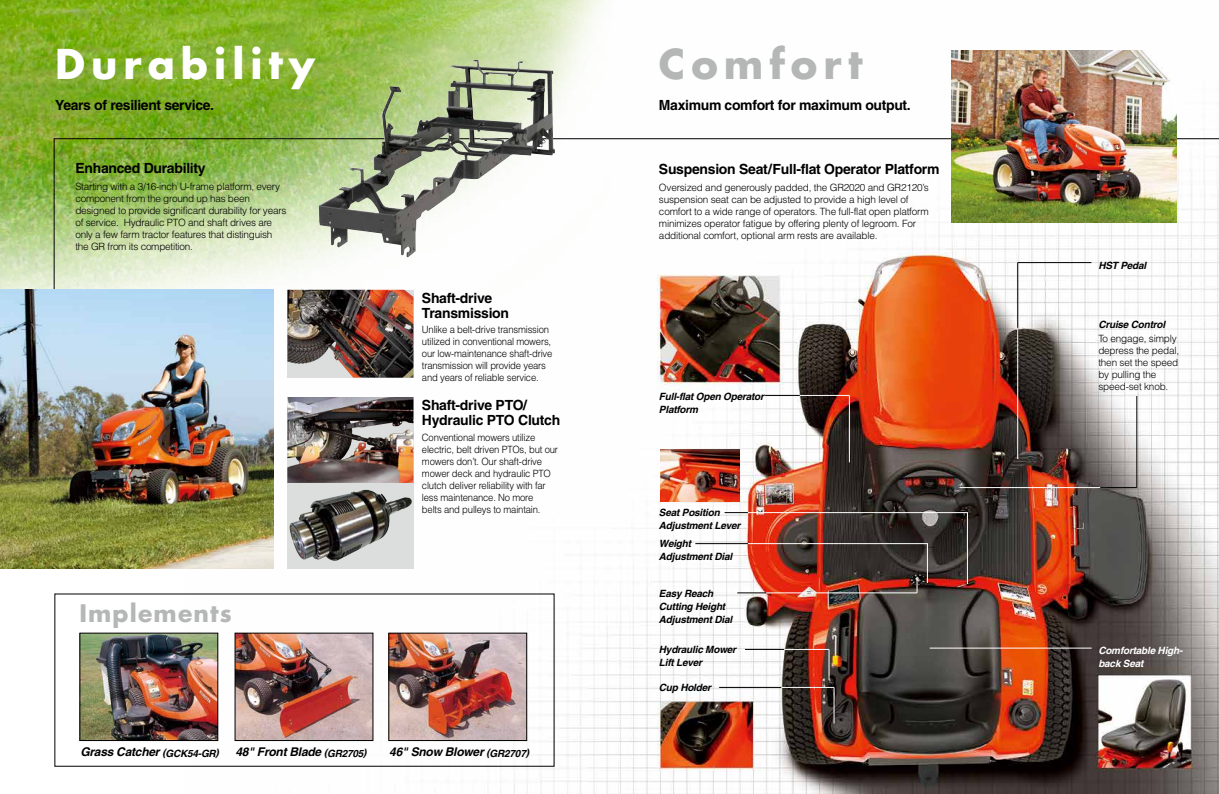
<style>
.page{position:relative;width:1219px;height:794px;background:#fff}
.page>*{position:absolute;margin:0;border:0;box-sizing:border-box;transform-origin:0 0}
.t1{font:700 40px "Futura";letter-spacing:.15em;color:#fff}
.t2{font:700 40px "Futura";letter-spacing:.15em;color:#b5b6b6}
.t3{font:700 23.5px "Futura";letter-spacing:.05em;color:#b5b6b6}
.t4{font:700 14px/15px "Helvetica";letter-spacing:-.02em;color:#000}
.t5{font:italic 700 12px "Helvetica";letter-spacing:-.02em;color:#000}
.t6{font:300 10px/12px "Helvetica";letter-spacing:-.02em;color:#000}
.t7{font:300 10px/12px "Helvetica";letter-spacing:-.02em;color:#000;scale:.95 1}
.t8{font:italic 700 10px/13px "Helvetica";letter-spacing:-.02em;color:#000}
.t9{font:italic 700 10px/13px "Helvetica";letter-spacing:-.02em;color:#fff}
.s1{font-size:10px}
</style>
<div class="page">
<img style="left:186px;top:113px;width:1033px;height:681px">
<img style="left:0;top:0;width:613px;height:385px">
<hr style="left:54px;top:138px;width:1165px;height:1px;background:#000">
<hr style="left:719px;top:687px;width:115px;height:1px;background:#000">
<hr style="left:781px;top:687px;width:53px;height:1px;background:#fff">
<hr style="left:745px;top:649px;width:40px;height:1px;background:#000">
<hr style="left:784px;top:649px;width:45px;height:1px;background:#fff">
<hr style="left:834px;top:687px;width:1px;height:36px;background:#fff">
<hr style="left:1017px;top:262px;width:1px;height:73px;background:#000">
<hr style="left:1017px;top:328px;width:1px;height:131px;background:#fff">
<hr style="left:1018px;top:262px;width:73px;height:1px;background:#000">
<hr style="left:766px;top:592px;width:151px;height:1px;background:#fff">
<hr style="left:959px;top:487px;width:147px;height:1px;background:#fff">
<hr style="left:1100px;top:487px;width:37px;height:1px;background:#000">
<hr style="left:1137px;top:396px;width:1px;height:91px;background:#000">
<svg style="left:737px;top:592px;width:29px;height:1px"></svg>
<svg style="left:917px;top:577px;width:1px;height:16px"></svg>
<hr style="left:930px;top:648px;width:162px;height:1px;background:#fff">
<svg style="left:725px;top:512px;width:23px;height:1px"></svg>
<hr style="left:748px;top:512px;width:220px;height:1px;background:#fff">
<hr style="left:967px;top:512px;width:1px;height:72px;background:#fff">
<hr style="left:695px;top:543px;width:53px;height:1px;background:#000">
<hr style="left:748px;top:543px;width:180px;height:1px;background:#fff">
<hr style="left:927px;top:543px;width:1px;height:40px;background:#fff">
<hr style="left:765px;top:395px;width:53px;height:1px;background:#000">
<hr style="left:800px;top:395px;width:49px;height:1px;background:#fff">
<hr style="left:849px;top:395px;width:1px;height:67px;background:#fff">
<div style="left:287px;top:483px;width:126px;height:86px;background:#dcdddd"></div>
<img style="left:289px;top:490px;width:123px;height:71px">
<img style="left:287px;top:397px;width:126px;height:86px">
<img style="left:287px;top:290px;width:126px;height:88px">
<hr style="left:54px;top:138px;width:1px;height:173px;background:#000">
<hr style="left:829px;top:649px;width:1px;height:31px;background:#fff">
<img style="left:951px;top:50px;width:225px;height:173px">
<img style="left:81px;top:634px;width:135px;height:105px">
<div style="left:79px;top:632px;width:139px;height:109px;border:1px solid #000"></div>
<img style="left:237px;top:634px;width:134px;height:105px">
<div style="left:235px;top:632px;width:138px;height:109px;border:1px solid #000"></div>
<img style="left:390px;top:634px;width:135px;height:105px">
<div style="left:388px;top:632px;width:139px;height:109px;border:1px solid #000"></div>
<img style="left:0;top:289px;width:273px;height:280px">
<img style="left:319px;top:60px;width:236px;height:197px">
<img style="left:660px;top:449px;width:80px;height:53px">
<h1 class="t1" style="left:55px;top:37px;width:261px">Durability</h1>
<h3 class="t4" style="left:55px;top:98px;width:160px">Years of resilient service.</h3>
<h3 class="t4" style="left:75px;top:161px;width:132px">Enhanced Durability</h3>
<p class="t6" style="left:75px;top:180px;width:213px">Starting with a 3/16-inch U-frame platform, every component from the ground up has been designed to provide significant durability for years of service. Hydraulic PTO and shaft drives are only a few farm tractor features that distinguish the GR from its competition.</p>
<h2 class="t3" style="left:79px;top:597px;width:154px">Implements</h2>
<h3 class="t4" style="left:422px;top:290px;width:89px">Shaft-drive<br>Transmission</h3>
<p class="t7" style="left:422px;top:323px;width:139px">Unlike a belt-drive transmission utilized in conventional mowers, our low-maintenance shaft-drive transmission will provide years and years of reliable service.</p>
<h3 class="t4" style="left:422px;top:397px;width:140px">Shaft-drive PTO/<br>Hydraulic PTO Clutch</h3>
<p class="t7" style="left:422px;top:431px;width:145px">Conventional mowers utilize electric, belt driven PTOs, but our mowers don’t. Our shaft-drive mower deck and hydraulic PTO clutch deliver reliability with far less maintenance. No more<br>belts and pulleys to maintain.</p>
<p class="t5" style="left:80px;top:744px;width:140px">Grass Catcher <span class="s1">(</span><sub>GCK54-GR</sub><span class="s1">)</span></p>
<p class="t5" style="left:236px;top:744px;width:133px">48" Front Blade <span class="s1">(</span><sub>GR2705</sub><span class="s1">)</span></p>
<p class="t5" style="left:389px;top:744px;width:141px">46" Snow Blower <span class="s1">(</span><sub>GR2707</sub><span class="s1">)</span></p>
<h1 class="t2" style="left:659px;top:37px;width:205px">Comfort</h1>
<h3 class="t4" style="left:659px;top:98px;width:253px">Maximum comfort for maximum output.</h3>
<h3 class="t4" style="left:659px;top:161px;width:282px">Suspension Seat/Full-flat Operator Platform</h3>
<p class="t6" style="left:659px;top:181px;width:271px">Oversized and generously padded, the GR2020 and GR2120’s suspension seat can be adjusted to provide a high level of comfort to a wide range of operators. The full-flat open platform minimizes operator fatigue by offering plenty of legroom. For additional comfort, optional arm rests are available.</p>
<p class="t8" style="left:659px;top:389px;width:107px">Full-flat Open Operator<br>Platform</p>
<p class="t8" style="left:659px;top:505px;width:83px">Seat Position<br>Adjustment Lever</p>
<p class="t8" style="left:659px;top:536px;width:75px">Weight<br>Adjustment Dial</p>
<p class="t8" style="left:659px;top:587px;width:75px">Easy Reach<br>Cutting Height<br>Adjustment Dial</p>
<p class="t8" style="left:659px;top:643px;width:79px">Hydraulic Mower<br>Lift Lever</p>
<p class="t8" style="left:659px;top:681px;width:54px">Cup Holder</p>
<p class="t8" style="left:1098px;top:258px;width:49px">HST Pedal</p>
<p class="t8" style="left:1098px;top:318px;width:68px">Cruise Control</p>
<p class="t6" style="left:1098px;top:332px;width:82px">To engage, simply depress the pedal, then set the speed by pulling the speed-set knob.</p>
<p class="t9" style="left:1098px;top:644px;width:86px">Comfortable High&shy;back Seat</p>
</div>
